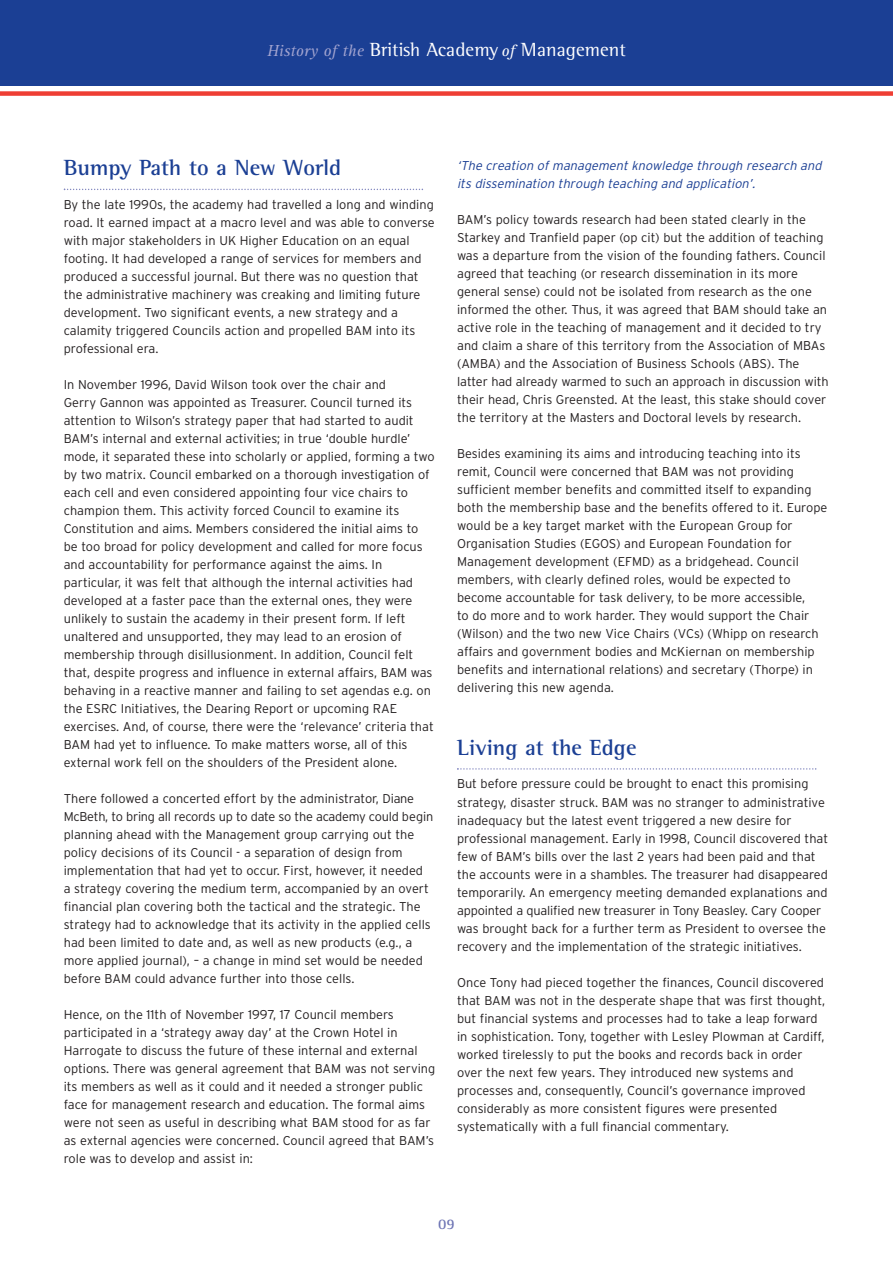
<style>
.page{position:relative;width:893px;height:1263px;background:#fff}
.page>*{position:absolute;margin:0;border:0;box-sizing:border-box;transform-origin:0 0}
.t1{font:700 22.5px "Rotis Semi Serif";color:#1b3f94}
.t2{font:19.5px "Rotis Semi Serif";letter-spacing:.005em;color:#fff}
.t3{font:700 15px "Rotis Semi Serif";color:#6f76b5}
.t4{font:300 12.75px/18px "Interstate";color:#231f20}
.t5{font:italic 300 12.75px/18px "Interstate";color:#1b3f94}
.s1{font-family:"Rotis Serif";font-style:italic;font-size:16.5px;color:#a2a4d0}
.s2{font-family:"Rotis Serif";font-style:italic;font-size:16.5px}
</style>
<div class="page">
<svg style="left:64px;top:189px;width:359px;height:1px"></svg>
<svg style="left:457px;top:768px;width:359px;height:2px"></svg>
<div style="left:0;top:0;width:893px;height:86px;background:#1b3f94"></div>
<div style="left:0;top:91px;width:893px;height:5px;background:#ee3e34"></div>
<h2 class="t2" style="left:267px;top:43px;width:360px"><span class="s1">History of the</span> British Academy <span class="s2">of</span> Management</h2>
<h1 class="t1" style="left:64px;top:160px;width:279px">Bumpy Path to a New World</h1>
<p class="t4" style="left:64px;top:196px;width:372px">By the late 1990s, the academy had travelled a long and winding road. It earned impact at a macro level and was able to converse with major stakeholders in UK Higher Education on an equal footing. It had developed a range of services for members and produced a successful journal. But there was no question that the administrative machinery was creaking and limiting future development. Two significant events, a new strategy and a calamity triggered Councils action and propelled BAM into its professional era.</p>
<p class="t4" style="left:64px;top:376px;width:372px">In November 1996, David Wilson took over the chair and<br>Gerry Gannon was appointed as Treasurer. Council turned its attention to Wilson’s strategy paper that had started to audit BAM’s internal and external activities; in true ‘double hurdle’ mode, it separated these into scholarly or applied, forming a two by two matrix. Council embarked on a thorough investigation of each cell and even considered appointing four vice chairs to champion them. This activity forced Council to examine its Constitution and aims. Members considered the initial aims to be too broad for policy development and called for more focus and accountability for performance against the aims. In particular, it was felt that although the internal activities had developed at a faster pace than the external ones, they were unlikely to sustain the academy in their present form. If left unaltered and unsupported, they may lead to an erosion of membership through disillusionment. In addition, Council felt that, despite progress and influence in external affairs, BAM was behaving in a reactive manner and failing to set agendas e.g. on the ESRC Initiatives, the Dearing Report or upcoming RAE exercises. And, of course, there were the ‘relevance’ criteria that BAM had yet to influence. To make matters worse, all of this external work fell on the shoulders of the President alone.</p>
<p class="t4" style="left:64px;top:790px;width:371px">There followed a concerted effort by the administrator, Diane McBeth, to bring all records up to date so the academy could begin planning ahead with the Management group carrying out the policy decisions of its Council - a separation of design from implementation that had yet to occur. First, however, it needed<br>a strategy covering the medium term, accompanied by an overt financial plan covering both the tactical and the strategic. The strategy had to acknowledge that its activity in the applied cells had been limited to date and, as well as new products (e.g., a more applied journal), – a change in mind set would be needed before BAM could advance further into those cells.</p>
<p class="t4" style="left:64px;top:1006px;width:373px">Hence, on the 11th of November 1997, 17 Council members participated in a ‘strategy away day’ at the Crown Hotel in Harrogate to discuss the future of these internal and external options. There was general agreement that BAM was not serving its members as well as it could and it needed a stronger public face for management research and education. The formal aims were not seen as useful in describing what BAM stood for as far as external agencies were concerned. Council agreed that BAM’s role was to develop and assist in:</p>
<p class="t5" style="left:457px;top:156px;width:368px">‘The creation of management knowledge through research and its dissemination through teaching and application’.</p>
<p class="t4" style="left:457px;top:210px;width:373px">BAM’s policy towards research had been stated clearly in the Starkey and Tranfield paper (op cit) but the addition of teaching was a departure from the vision of the founding fathers. Council agreed that teaching (or research dissemination in its more general sense) could not be isolated from research as the one informed the other. Thus, it was agreed that BAM should take an active role in the teaching of management and it decided to try and claim a share of this territory from the Association of MBAs (AMBA) and the Association of Business Schools (ABS). The latter had already warmed to such an approach in discussion with their head, Chris Greensted. At the least, this stake should cover the territory at the Masters and Doctoral levels by research.</p>
<p class="t4" style="left:457px;top:444px;width:372px">Besides examining its aims and introducing teaching into its remit, Council were concerned that BAM was not providing sufficient member benefits and committed itself to expanding both the membership base and the benefits offered to it. Europe would be a key target market with the European Group for Organisation Studies (EGOS) and European Foundation for Management development (EFMD) as a bridgehead. Council members, with clearly defined roles, would be expected to become accountable for task delivery, to be more accessible,<br>to do more and to work harder. They would support the Chair (Wilson) and the two new Vice Chairs (VCs) (Whipp on research affairs and government bodies and McKiernan on membership benefits and international relations) and secretary (Thorpe) in delivering this new agenda.</p>
<h1 class="t1" style="left:457px;top:740px;width:181px">Living at the Edge</h1>
<p class="t4" style="left:457px;top:775px;width:373px">But before pressure could be brought to enact this promising strategy, disaster struck. BAM was no stranger to administrative inadequacy but the latest event triggered a new desire for professional management. Early in 1998, Council discovered that few of BAM’s bills over the last 2 years had been paid and that the accounts were in a shambles. The treasurer had disappeared temporarily. An emergency meeting demanded explanations and appointed a qualified new treasurer in Tony Beasley. Cary Cooper was brought back for a further term as President to oversee the recovery and the implementation of the strategic initiatives.</p>
<p class="t4" style="left:457px;top:973px;width:369px">Once Tony had pieced together the finances, Council discovered that BAM was not in the desperate shape that was first thought, but financial systems and processes had to take a leap forward in sophistication. Tony, together with Lesley Plowman at Cardiff, worked tirelessly to put the books and records back in order over the next few years. They introduced new systems and processes and, consequently, Council’s governance improved considerably as more consistent figures were presented systematically with a full financial commentary.</p>
<p class="t3" style="left:438px;top:1219px;width:18px">09</p>
</div>
